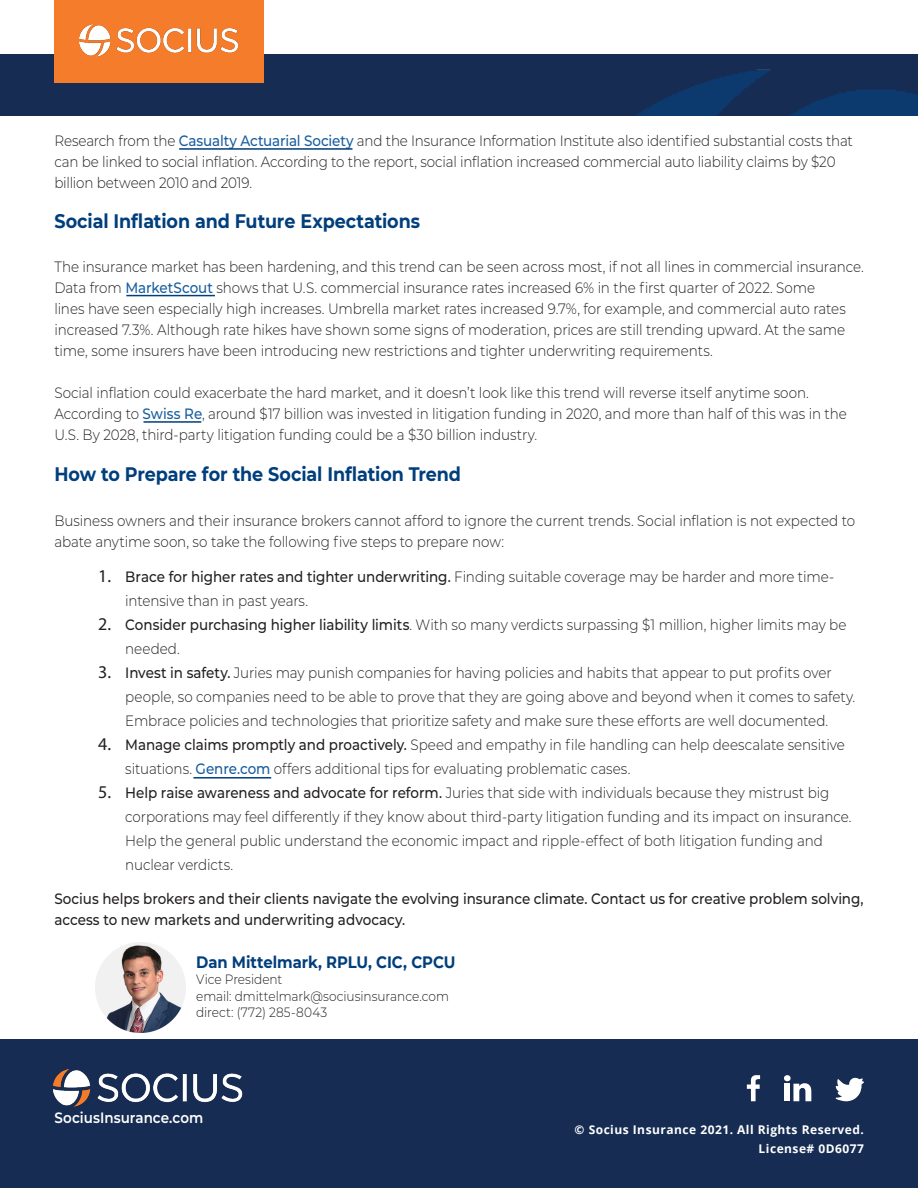
<style>
.page{position:relative;width:918px;height:1188px;background:#fff}
.page>*{position:absolute;margin:0;border:0;box-sizing:border-box;transform-origin:0 0}
.t1{font:700 19.5px "Montserrat";letter-spacing:-.005em;color:#003e7c;scale:.9 1}
.t2{font:700 16.5px "Montserrat";letter-spacing:-.005em;color:#003e7c;scale:.9 1}
.t3{font:300 15px/21px "Montserrat";letter-spacing:-.01em;color:#231f20;scale:.9 1}
.t4{font:500 15px/21px "Montserrat";letter-spacing:-.005em;color:#231f20;scale:.9 1}
.t5{font:600 15px "Montserrat";color:#fff;scale:.9 1}
.t6{font:300 13.5px "Montserrat";color:#231f20;scale:.9 1}
.t7{font:700 12px/19.5px "Open Sans";letter-spacing:.04em;color:#fff;text-align:right}
.s1{font-weight:500;color:#175d9e}
.s2{font-family:"Myriad Pro";font-weight:400;font-size:18px}
.s3{font-weight:500}
</style>
<div class="page">
<div style="left:0;top:54px;width:918px;height:62px;background:#162c53"></div>
<img style="left:635px;top:69px;width:283px;height:47px">
<div style="left:54px;top:0;width:209px;height:83px;background:#f47c2b"></div>
<img style="left:79px;top:24px;width:160px;height:33px">
<div style="left:0;top:1040px;width:918px;height:148px;background:#162c53"></div>
<img style="left:52px;top:1069px;width:191px;height:38px">
<svg style="left:747px;top:1075px;width:13px;height:26px"></svg>
<svg style="left:836px;top:1078px;width:28px;height:23px"></svg>
<svg style="left:784px;top:1075px;width:27px;height:26px"></svg>
<img style="left:96px;top:943px;width:90px;height:90px">
<hr style="left:193px;top:777px;width:78px;height:2px;background:#003e7c">
<hr style="left:126px;top:295px;width:89px;height:1px;background:#003e7c">
<hr style="left:144px;top:421px;width:57px;height:2px;background:#003e7c">
<hr style="left:179px;top:148px;width:173px;height:2px;background:#003e7c">
<p class="t3" style="left:54px;top:130px;width:889px">Research from the <span class="s1">Casualty Actuarial Society</span> and the Insurance Information Institute also identified substantial costs that can be linked to social inflation. According to the report, social inflation increased commercial auto liability claims by $20 billion between 2010 and 2019.</p>
<p class="t1" style="left:54px;top:207px;width:408px">Social Inflation and Future Expectations</p>
<p class="t3" style="left:54px;top:256px;width:901px">The insurance market has been hardening, and this trend can be seen across most, if not all lines in commercial insurance.<br>Data from <span class="s1">MarketScout</span> shows that U.S. commercial insurance rates increased 6% in the first quarter of 2022. Some<br>lines have seen especially high increases. Umbrella market rates increased 9.7%, for example, and commercial auto rates increased 7.3%. Although rate hikes have shown some signs of moderation, prices are still trending upward. At the same time, some insurers have been introducing new restrictions and tighter underwriting requirements.</p>
<p class="t3" style="left:54px;top:382px;width:882px">Social inflation could exacerbate the hard market, and it doesn’t look like this trend will reverse itself anytime soon.<br>According to <span class="s1">Swiss Re</span>, around $17 billion was invested in litigation funding in 2020, and more than half of this was in the<br>U.S. By 2028, third-party litigation funding could be a $30 billion industry.</p>
<p class="t1" style="left:54px;top:460px;width:453px">How to Prepare for the Social Inflation Trend</p>
<p class="t3" style="left:54px;top:510px;width:891px">Business owners and their insurance brokers cannot afford to ignore the current trends. Social inflation is not expected to abate anytime soon, so take the following five steps to prepare now:</p>
<p class="t3" style="left:125px;top:564px;width:789px;line-height:24px;text-indent:-27px"><span class="s2">1.</span> <span class="s3">Brace for higher rates and tighter underwriting.</span> Finding suitable coverage may be harder and more time&shy;intensive than in past years.</p>
<p class="t3" style="left:125px;top:612px;width:803px;line-height:24px;text-indent:-27px"><span class="s2">2.</span> <span class="s3">Consider purchasing higher liability limits</span>. With so many verdicts surpassing $1 million, higher limits may be needed.</p>
<p class="t3" style="left:125px;top:660px;width:813px;line-height:24px;text-indent:-27px"><span class="s2">3.</span> <span class="s3">Invest in safety.</span> Juries may punish companies for having policies and habits that appear to put profits over people, so companies need to be able to prove that they are going above and beyond when it comes to safety.<br>Embrace policies and technologies that prioritize safety and make sure these efforts are well documented.</p>
<p class="t3" style="left:125px;top:732px;width:801px;line-height:24px;text-indent:-27px"><span class="s2">4.</span> <span class="s3">Manage claims promptly and proactively.</span> Speed and empathy in file handling can help deescalate sensitive situations. <span class="s1">Genre.com</span> offers additional tips for evaluating problematic cases.</p>
<p class="t3" style="left:125px;top:780px;width:808px;line-height:24px;text-indent:-27px"><span class="s2">5.</span> <span class="s3">Help raise awareness and advocate for reform.</span> Juries that side with individuals because they mistrust big corporations may feel differently if they know about third-party litigation funding and its impact on insurance.<br>Help the general public understand the economic impact and ripple-effect of both litigation funding and nuclear verdicts.</p>
<p class="t4" style="left:54px;top:887px;width:901px">Socius helps brokers and their clients navigate the evolving insurance climate. Contact us for creative problem solving, access to new markets and underwriting advocacy.</p>
<p class="t2" style="left:196px;top:950px;width:290px">Dan Mittelmark, RPLU, CIC, CPCU</p>
<p class="t6" style="left:196px;top:970px;width:97px">Vice President</p>
<p class="t6" style="left:196px;top:987px;width:283px">email: dmittelmark@sociusinsurance.com</p>
<p class="t6" style="left:196px;top:1003px;width:147px">direct: (772) 285-8043</p>
<p class="t5" style="left:55px;top:1107px;width:167px">SociusInsurance.com</p>
<p class="t7" style="left:575px;top:1119px;width:291px">© Socius Insurance 2021. All Rights Reserved.<br>License# 0D6077</p>
</div>
